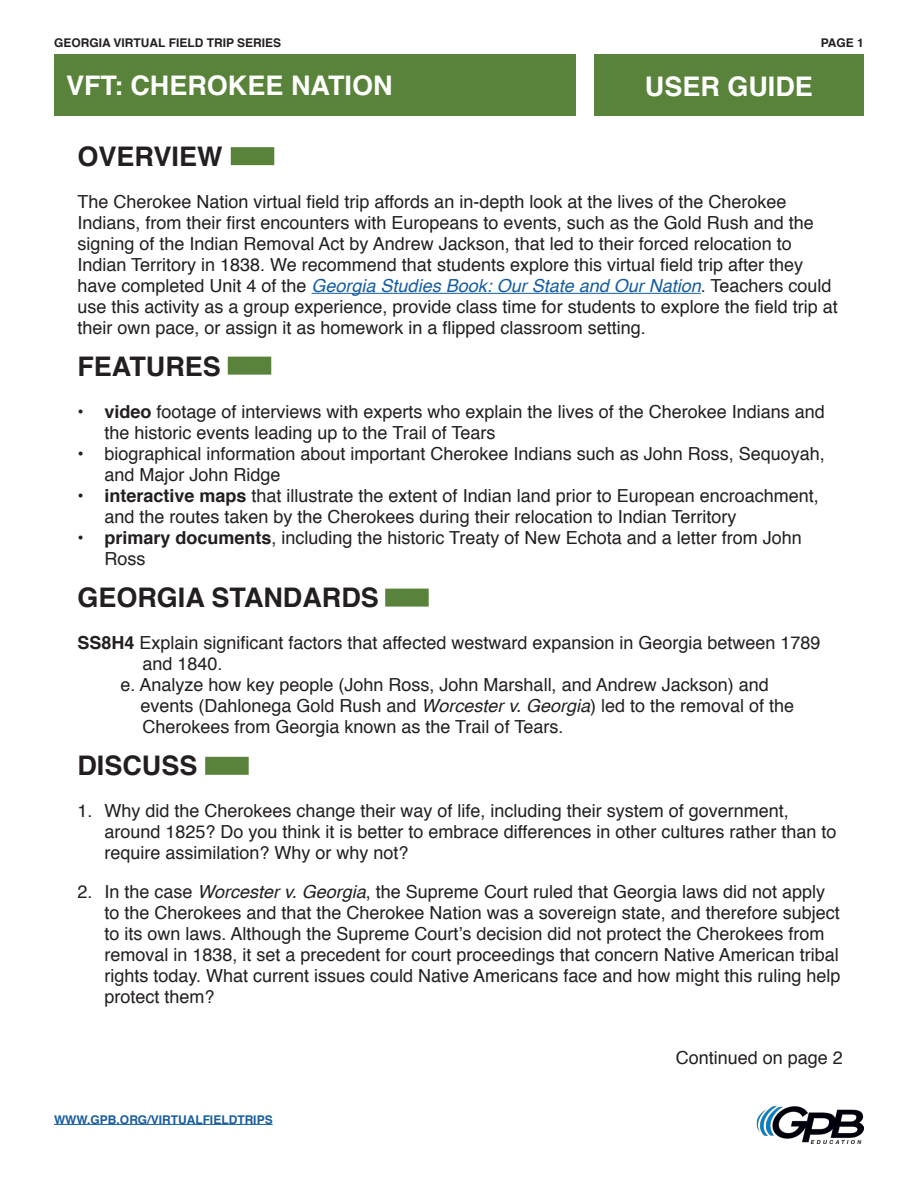
<style>
.page{position:relative;width:918px;height:1188px;background:#fff}
.page>*{position:absolute;margin:0;border:0;box-sizing:border-box;transform-origin:0 0}
.TITLE_STYLE{font:700 27px "Helvetica";color:#231f20}
.t1{font:700 27px "Helvetica";color:#fff}
.TITLE_STYLE-2{font:18px/21px "Helvetica";color:#231f20}
.TITLE_STYLE-3{font:700 12px "Helvetica";color:#231f20}
.TITLE_STYLE-4{font:700 12px "Helvetica";color:#175d9e}
.s1{font-style:italic;color:#175d9e}
.s2{font-weight:700}
.s3{font-style:italic}
</style>
<div class="page">
<div style="left:594px;top:54px;width:270px;height:62px;background:#59833a"></div>
<img style="left:756px;top:1106px;width:108px;height:37px">
<div style="left:54px;top:54px;width:522px;height:61px;background:#59833a"></div>
<hr style="left:54px;top:1124px;width:219px;height:1px;background:#175d9e">
<hr style="left:312px;top:293px;width:389px;height:1px;background:#175d9e">
<div style="left:228px;top:357px;width:43px;height:18px;background:#59833a"></div>
<div style="left:205px;top:757px;width:44px;height:18px;background:#59833a"></div>
<div style="left:231px;top:147px;width:43px;height:18px;background:#59833a"></div>
<div style="left:385px;top:589px;width:44px;height:18px;background:#59833a"></div>
<p class="TITLE_STYLE-3" style="left:54px;top:33px;width:229px">GEORGIA VIRTUAL FIELD TRIP SERIES</p>
<p class="TITLE_STYLE-3" style="left:821px;top:33px;width:45px">PAGE 1</p>
<h1 class="t1" style="left:66px;top:63px;width:328px">VFT: CHEROKEE NATION</h1>
<h1 class="t1" style="left:645px;top:64px;width:170px">USER GUIDE</h1>
<p class="TITLE_STYLE" style="left:77px;top:135px;width:147px">OVERVIEW</p>
<p class="TITLE_STYLE-2" style="left:77px;top:192px;width:762px">The Cherokee Nation virtual field trip affords an in-depth look at the lives of the Cherokee Indians, from their first encounters with Europeans to events, such as the Gold Rush and the signing of the Indian Removal Act by Andrew Jackson, that led to their forced relocation to Indian Territory in 1838. We recommend that students explore this virtual field trip after they have completed Unit 4 of the <span class="s1">Georgia Studies Book: Our State and Our Nation</span>. Teachers could use this activity as a group experience, provide class time for students to explore the field trip at their own pace, or assign it as homework in a flipped classroom setting.</p>
<p class="TITLE_STYLE" style="left:77px;top:345px;width:145px">FEATURES</p>
<p class="TITLE_STYLE-2" style="left:104px;top:402px;width:722px;text-indent:-27px"><span class="s2">• video</span> footage of interviews with experts who explain the lives of the Cherokee Indians and the historic events leading up to the Trail of Tears</p>
<p class="TITLE_STYLE-2" style="left:104px;top:444px;width:722px;text-indent:-27px">• biographical information about important Cherokee Indians such as John Ross, Sequoyah, and Major John Ridge</p>
<p class="TITLE_STYLE-2" style="left:104px;top:486px;width:716px;text-indent:-27px"><span class="s2">• interactive maps</span> that illustrate the extent of Indian land prior to European encroachment, and the routes taken by the Cherokees during their relocation to Indian Territory</p>
<p class="TITLE_STYLE-2" style="left:104px;top:528px;width:699px;text-indent:-27px"><span class="s2">• primary documents</span>, including the historic Treaty of New Echota and a letter from John<br>Ross</p>
<p class="TITLE_STYLE" style="left:77px;top:576px;width:303px">GEORGIA STANDARDS</p>
<p class="TITLE_STYLE-2" style="left:77px;top:633px;width:745px"><span class="s2">SS8H4</span> Explain significant factors that affected westward expansion in Georgia between 1789</p>
<p class="TITLE_STYLE-2" style="left:143px;top:654px;width:82px">and 1840.</p>
<p class="TITLE_STYLE-2" style="left:120px;top:675px;width:650px">e. Analyze how key people (John Ross, John Marshall, and Andrew Jackson) and</p>
<p class="TITLE_STYLE-2" style="left:140px;top:696px;width:655px">events (Dahlonega Gold Rush and <span class="s3">Worcester v. Georgia</span>) led to the removal of the</p>
<p class="TITLE_STYLE-2" style="left:143px;top:717px;width:422px">Cherokees from Georgia known as the Trail of Tears.</p>
<p class="TITLE_STYLE" style="left:77px;top:744px;width:122px">DISCUSS</p>
<p class="TITLE_STYLE-2" style="left:104px;top:801px;width:734px;text-indent:-27px">1. Why did the Cherokees change their way of life, including their system of government, around 1825? Do you think it is better to embrace differences in other cultures rather than to require assimilation? Why or why not?</p>
<p class="TITLE_STYLE-2" style="left:104px;top:882px;width:737px;text-indent:-27px">2. In the case <span class="s3">Worcester v. Georgia</span>, the Supreme Court ruled that Georgia laws did not apply to the Cherokees and that the Cherokee Nation was a sovereign state, and therefore subject to its own laws. Although the Supreme Court’s decision did not protect the Cherokees from removal in 1838, it set a precedent for court proceedings that concern Native American tribal rights today. What current issues could Native Americans face and how might this ruling help protect them?</p>
<p class="TITLE_STYLE-4" style="left:54px;top:1110px;width:220px">WWW.GPB.ORG/VIRTUALFIELDTRIPS</p>
<p class="TITLE_STYLE-2" style="left:676px;top:1048px;width:169px">Continued on page 2</p>
</div>
